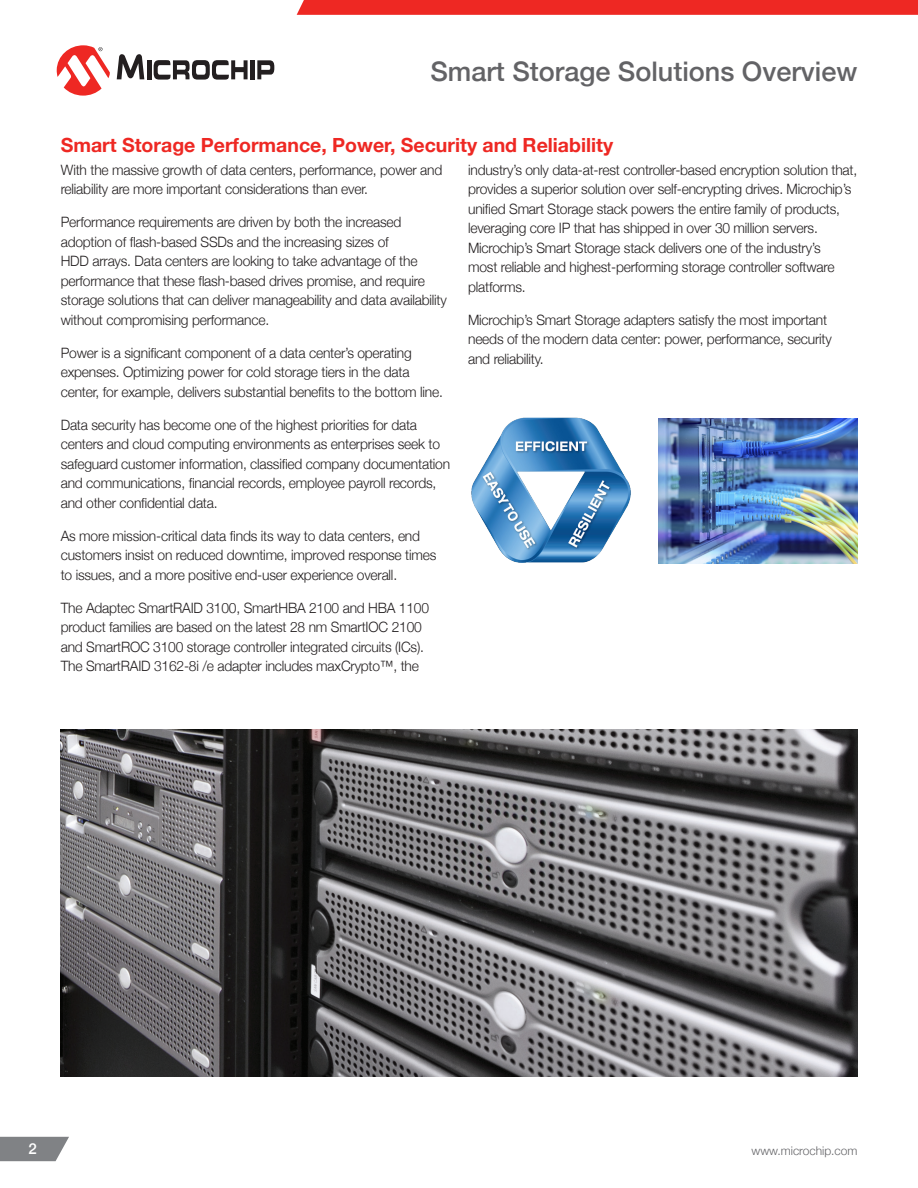
<style>
.page{position:relative;width:918px;height:1188px;background:#fff}
.page>*{position:absolute;margin:0;border:0;box-sizing:border-box;transform-origin:0 0}
.PAGE_TITLE{font:500 27px "Helvetica Neue";color:#636366}
.SUBHEAD1{font:700 19.5px "Helvetica Neue";color:#ee2823}
.t1{font:500 15px "Helvetica Neue";color:#fff}
.BODY_TEXT{font:300 14.25px/19.5px "Helvetica Neue";letter-spacing:-.015em;color:#231f20}
.t2{font:300 12px "Helvetica Neue";color:#636366}
</style>
<div class="page">
<img style="left:471px;top:417px;width:160px;height:146px">
<img style="left:659px;top:418px;width:198px;height:146px">
<img style="left:61px;top:729px;width:797px;height:348px">
<svg style="left:297px;top:0;width:621px;height:15px;background:#ee2b26"></svg>
<svg style="left:117px;top:54px;width:27px;height:25px"></svg>
<hr style="left:147px;top:60px;width:4px;height:19px;background:#231f20">
<div style="left:250px;top:60px;width:5px;height:19px;background:#231f20"></div>
<svg style="left:257px;top:60px;width:17px;height:19px"></svg>
<svg style="left:154px;top:60px;width:94px;height:20px"></svg>
<svg style="left:57px;top:45px;width:53px;height:51px"></svg>
<svg style="left:0;top:1137px;width:69px;height:24px;background:#8c8e90"></svg>
<p class="PAGE_TITLE" style="left:430px;top:50px;width:429px">Smart Storage Solutions Overview</p>
<p class="SUBHEAD1" style="left:61px;top:130px;width:554px">Smart Storage Performance, Power, Security and Reliability</p>
<p class="BODY_TEXT" style="left:61px;top:159px;width:383px">With the massive growth of data centers, performance, power and reliability are more important considerations than ever.</p>
<p class="BODY_TEXT" style="left:61px;top:211px;width:388px">Performance requirements are driven by both the increased adoption of flash-based SSDs and the increasing sizes of<br>HDD arrays. Data centers are looking to take advantage of the performance that these flash-based drives promise, and require storage solutions that can deliver manageability and data availability without compromising performance.</p>
<p class="BODY_TEXT" style="left:61px;top:342px;width:384px">Power is a significant component of a data center’s operating expenses. Optimizing power for cold storage tiers in the data center, for example, delivers substantial benefits to the bottom line.</p>
<p class="BODY_TEXT" style="left:61px;top:414px;width:391px">Data security has become one of the highest priorities for data centers and cloud computing environments as enterprises seek to safeguard customer information, classified company documentation and communications, financial records, employee payroll records, and other confidential data.</p>
<p class="BODY_TEXT" style="left:61px;top:525px;width:377px">As more mission-critical data finds its way to data centers, end customers insist on reduced downtime, improved response times to issues, and a more positive end-user experience overall.</p>
<p class="BODY_TEXT" style="left:61px;top:597px;width:370px">The Adaptec SmartRAID 3100, SmartHBA 2100 and HBA 1100 product families are based on the latest 28 nm SmartIOC 2100 and SmartROC 3100 storage controller integrated circuits (ICs).<br>The SmartRAID 3162-8i /e adapter includes maxCrypto™, the</p>
<p class="BODY_TEXT" style="left:468px;top:159px;width:391px">industry’s only data-at-rest controller-based encryption solution that, provides a superior solution over self-encrypting drives. Microchip’s unified Smart Storage stack powers the entire family of products, leveraging core IP that has shipped in over 30 million servers.<br>Microchip’s Smart Storage stack delivers one of the industry’s<br>most reliable and highest-performing storage controller software platforms.</p>
<p class="BODY_TEXT" style="left:468px;top:309px;width:365px">Microchip’s Smart Storage adapters satisfy the most important needs of the modern data center: power, performance, security and reliability.</p>
<p class="t1" style="left:28px;top:1137px;width:10px">2</p>
<p class="t2" style="left:751px;top:1141px;width:108px">www.microchip.com</p>
</div>
